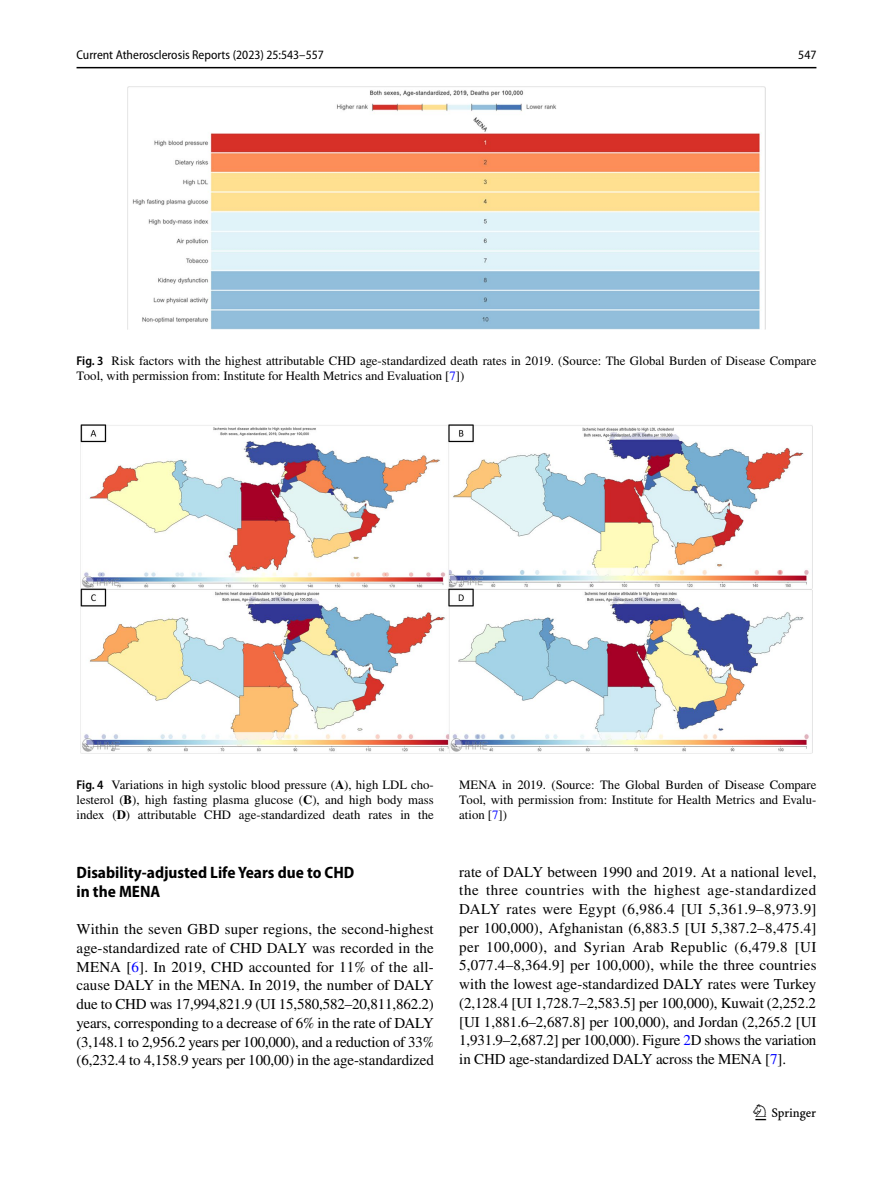
<style>
.page{position:relative;width:893px;height:1187px;background:#fff}
.page>*{position:absolute;margin:0;border:0;box-sizing:border-box;transform-origin:0 0}
.t1{font:22.5px "Springnew Regular 3";color:#000}
.t2{font:700 semi-condensed 16.5px/18.8px "Myriad Pro";color:#000}
.t3{font:15px/18.8px "STIX";letter-spacing:-.005em;color:#000;text-align:justify}
.t4{font:12.75px/15px "STIX";color:#000;text-align:justify}
.t5{font:semi-condensed 12.75px "Myriad Pro";color:#000}
.s1{font-family:"Myriad Pro";font-weight:600;font-stretch:semi-condensed}
.s2{color:#00f}
.s3{font-weight:700}
</style>
<div class="page">
<hr style="left:77px;top:67px;width:739px;height:1px;background:#000">
<img style="left:128px;top:87px;width:637px;height:242px">
<img style="left:81px;top:424px;width:731px;height:329px">
<p class="t5" style="left:77px;top:48px;width:249px">Current Atherosclerosis Reports (2023) 25:543–557</p>
<p class="t5" style="left:798px;top:48px;width:20px">547</p>
<p class="t4" style="left:77px;top:354px;width:741px"><span class="s1">Fig. 3</span> Risk factors with the highest attributable CHD age-standardized death rates in 2019. (Source: The Global Burden of Disease Compare<br>Tool, with permission from: Institute for Health Metrics and Evaluation [<span class="s2">7</span>])</p>
<p class="t4" style="left:77px;top:777px;width:359px"><span class="s1">Fig. 4</span> Variations in high systolic blood pressure (<span class="s3">A</span>), high LDL cho&shy;lesterol (<span class="s3">B</span>), high fasting plasma glucose (<span class="s3">C</span>), and high body mass index (<span class="s3">D</span>) attributable CHD age-standardized death rates in the</p>
<p class="t4" style="left:459px;top:777px;width:359px">MENA in 2019. (Source: The Global Burden of Disease Compare Tool, with permission from: Institute for Health Metrics and Evalu&shy;ation [<span class="s2">7</span>])</p>
<p class="t2" style="left:77px;top:863px;width:279px">Disability‑adjusted Life Years due to CHD in the MENA</p>
<p class="t3" style="left:77px;top:920px;width:359px">Within the seven GBD super regions, the second-highest age-standardized rate of CHD DALY was recorded in the MENA [<span class="s2">6</span>]. In 2019, CHD accounted for 11% of the all&shy;cause DALY in the MENA. In 2019, the number of DALY due to CHD was 17,994,821.9 (UI 15,580,582–20,811,862.2) years, corresponding to a decrease of 6% in the rate of DALY (3,148.1 to 2,956.2 years per 100,000), and a reduction of 33% (6,232.4 to 4,158.9 years per 100,00) in the age-standardized</p>
<p class="t3" style="left:459px;top:863px;width:359px">rate of DALY between 1990 and 2019. At a national level, the three countries with the highest age-standardized DALY rates were Egypt (6,986.4 [UI 5,361.9–8,973.9] per 100,000), Afghanistan (6,883.5 [UI 5,387.2–8,475.4] per 100,000), and Syrian Arab Republic (6,479.8 [UI 5,077.4–8,364.9] per 100,000), while the three countries with the lowest age-standardized DALY rates were Turkey (2,128.4 [UI 1,728.7–2,583.5] per 100,000), Kuwait (2,252.2 [UI 1,881.6–2,687.8] per 100,000), and Jordan (2,265.2 [UI 1,931.9–2,687.2] per 100,000). Figure <span class="s2">2</span>D shows the variation in CHD age-standardized DALY across the MENA [<span class="s2">7</span>].</p>
<h1 class="t1" style="left:755px;top:1104px;width:62px">1 3</h1>
</div>
